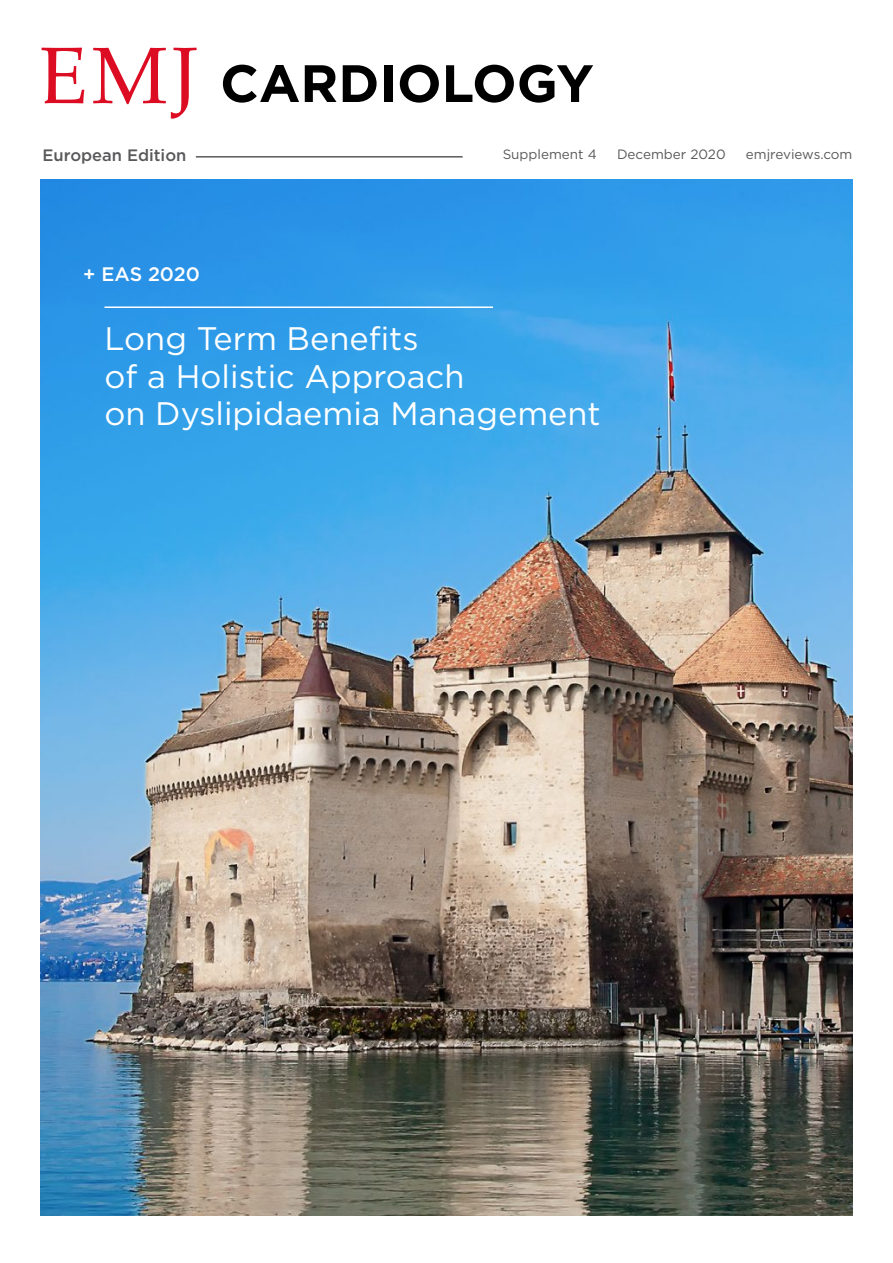
<style>
.page{position:relative;width:893px;height:1263px;background:#fff}
.page>*{position:absolute;margin:0;border:0;box-sizing:border-box;transform-origin:0 0}
.t1{font:700 52.5px "Gotham";color:#000}
.Symposium_Title{font:32.55px/37.5px "Gotham";color:#fff}
.t2{font:500 19.5px "Gotham";color:#fff}
.t3{font:500 16.5px "Gotham";color:#59595b}
.t4{font:13.5px "Gotham";color:#59595b}
</style>
<div class="page">
<img style="left:41px;top:179px;width:811px;height:1036px">
<svg style="left:42px;top:48px;width:155px;height:71px"></svg>
<hr style="left:196px;top:156px;width:267px;height:2px;background:#59595b">
<hr style="left:104px;top:306px;width:389px;height:2px;background:#fff">
<p class="t3" style="left:43px;top:144px;width:145px">European Edition</p>
<p class="t1" style="left:220px;top:49px;width:375px">CARDIOLOGY</p>
<p class="t4" style="left:503px;top:145px;width:96px">Supplement 4</p>
<p class="t4" style="left:617px;top:145px;width:110px">December 2020</p>
<p class="t4" style="left:746px;top:145px;width:108px">emjreviews.com</p>
<p class="t2" style="left:83px;top:262px;width:118px">+ EAS 2020</p>
<p class="Symposium_Title" style="left:104px;top:319px;width:498px">Long Term Benefits<br>of a Holistic Approach<br>on Dyslipidaemia Management</p>
</div>
